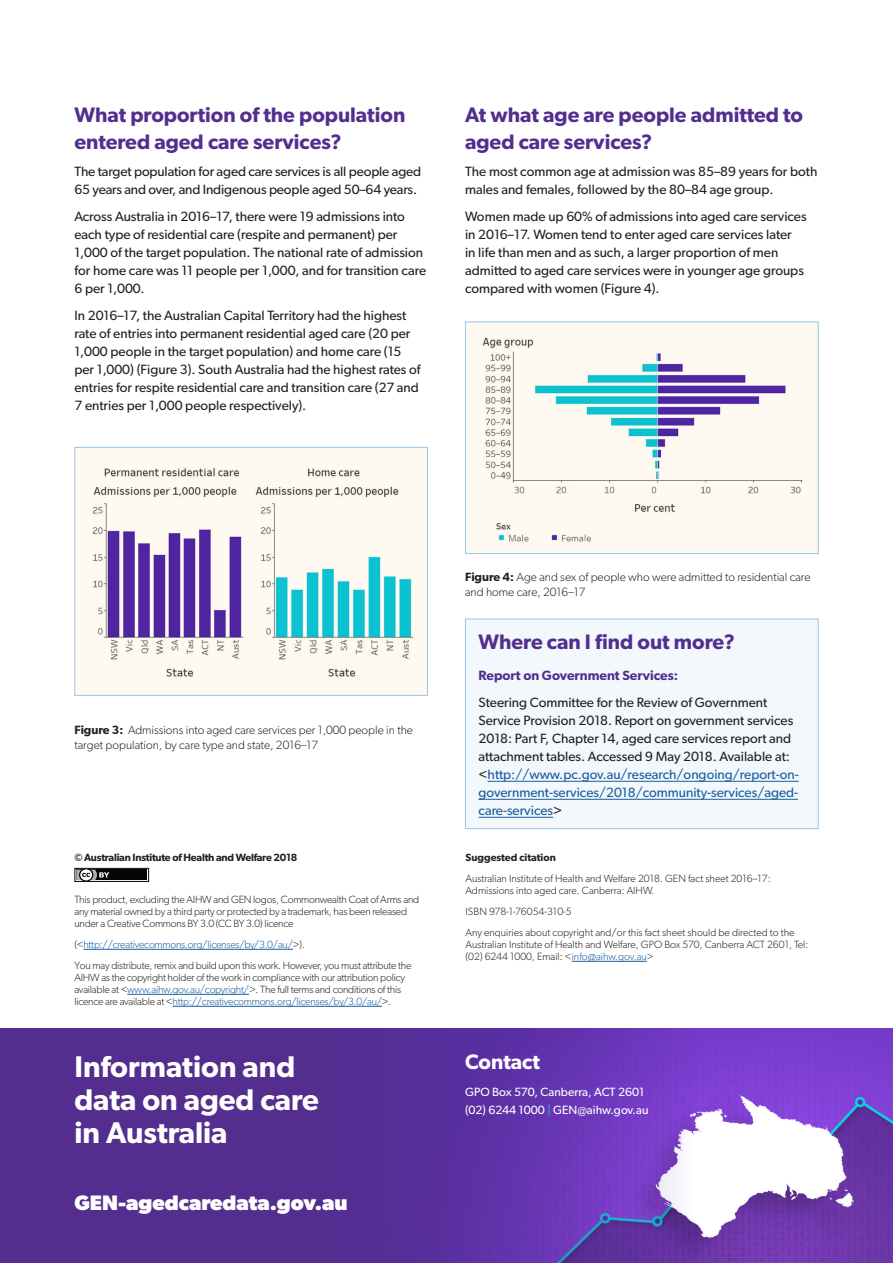
<style>
.page{position:relative;width:893px;height:1263px;background:#fff}
.page>*{position:absolute;margin:0;border:0;box-sizing:border-box;transform-origin:0 0}
.t1{font:600 30px/33px "Gibson";color:#fff}
.t2{font:600 21px/27px "Gibson";color:#532e8f}
.Web{font:700 21px "Gibson";color:#fff}
.t3{font:600 21px "Gibson";color:#fff}
.Body{font:13.5px/18px "Gibson";color:#231f20}
.t4{font:600 13.5px "Gibson";color:#532e8f}
.Body-2{font:300 12px/15px "Gibson";color:#231f20}
.Web-2{font:12px "Gibson";color:#fff}
.Body-3{font:300 10.5px/12px "Gibson";letter-spacing:-.02em;color:#231f20}
.Body-4{font:300 10.5px/12px "Gibson";color:#231f20}
.Body-5{font:300 10.5px "Gibson";letter-spacing:-.02em;color:#175d9e}
.Body-6{font:600 10.5px "Gibson";letter-spacing:-.02em;color:#231f20}
.Body-7{font:600 10.5px "Gibson";color:#231f20}
.s1{font-weight:600}
.s2{color:#231f20}
.s3{color:#175d9e}
.s4{color:#2bc0da}
</style>
<div class="page">
<hr style="left:83px;top:949px;width:210px;height:1px;background:#175d9e">
<hr style="left:127px;top:994px;width:122px;height:1px;background:#175d9e">
<hr style="left:173px;top:1006px;width:209px;height:1px;background:#175d9e">
<div style="left:74px;top:868px;width:75px;height:14px;border:1px solid #040503"></div>
<div style="left:76px;top:870px;width:71px;height:10px;background:#040503"></div>
<svg style="left:74px;top:868px;width:35px;height:14px"></svg>
<hr style="left:572px;top:961px;width:75px;height:1px;background:#175d9e">
<div style="left:465px;top:619px;width:353px;height:210px;background:#f3f8fc"></div>
<hr style="left:488px;top:781px;width:311px;height:1px;background:#175d9e">
<hr style="left:479px;top:799px;width:319px;height:1px;background:#175d9e">
<hr style="left:479px;top:817px;width:74px;height:1px;background:#175d9e">
<div style="left:465px;top:619px;width:354px;height:210px;border:1px solid #98c6e9"></div>
<div style="left:74px;top:447px;width:354px;height:249px;background:#fef9f1;border:1px solid #98c6e9"></div>
<div style="left:465px;top:321px;width:354px;height:233px;background:#fef9f1;border:1px solid #98c6e9"></div>
<img style="left:92px;top:468px;width:322px;height:209px">
<img style="left:482px;top:337px;width:321px;height:205px">
<div style="left:0;top:1029px;width:893px;height:234px;background:#532e8f"></div>
<img style="left:409px;top:1029px;width:484px;height:234px">
<h2 class="t2" style="left:74px;top:101px;width:332px">What proportion of the population entered aged care services?</h2>
<p class="Body" style="left:74px;top:162px;width:348px">The target population for aged care services is all people aged<br>65 years and over, and Indigenous people aged 50–64 years.</p>
<p class="Body" style="left:74px;top:207px;width:353px">Across Australia in 2016–17, there were 19 admissions into each type of residential care (respite and permanent) per 1,000 of the target population. The national rate of admission for home care was 11 people per 1,000, and for transition care 6 per 1,000.</p>
<p class="Body" style="left:74px;top:306px;width:348px">In 2016–17, the Australian Capital Territory had the highest rate of entries into permanent residential aged care (20 per 1,000 people in the target population) and home care (15 per 1,000) (Figure 3). South Australia had the highest rates of entries for respite residential care and transition care (27 and 7 entries per 1,000 people respectively).</p>
<h2 class="t2" style="left:465px;top:101px;width:339px">At what age are people admitted to aged care services?</h2>
<p class="Body" style="left:465px;top:162px;width:354px">The most common age at admission was 85–89 years for both males and females, followed by the 80–84 age group.</p>
<p class="Body" style="left:465px;top:207px;width:343px">Women made up 60% of admissions into aged care services in 2016–17. Women tend to enter aged care services later<br>in life than men and as such, a larger proportion of men admitted to aged care services were in younger age groups compared with women (Figure 4).</p>
<p class="Body-2" style="left:74px;top:722px;width:340px"><span class="s1">Figure 3:</span> Admissions into aged care services per 1,000 people in the target population, by care type and state, 2016–17</p>
<p class="Body-6" style="left:74px;top:851px;width:225px">© Australian Institute of Health and Welfare 2018</p>
<p class="Body-3" style="left:74px;top:893px;width:346px">This product, excluding the AIHW and GEN logos, Commonwealth Coat of Arms and any material owned by a third party or protected by a trademark, has been released under a Creative Commons BY 3.0 (CC BY 3.0) licence</p>
<p class="Body-5" style="left:74px;top:938px;width:232px"><span class="s2">(&lt;</span>http://creativecommons.org/licenses/by/3.0/au/<span class="s2">&gt;).</span></p>
<p class="Body-3" style="left:74px;top:959px;width:339px">You may distribute, remix and build upon this work. However, you must attribute the AIHW as the copyright holder of the work in compliance with our attribution policy available at &lt;<span class="s3">www.aihw.gov.au/copyright/</span>&gt;. The full terms and conditions of this licence are available at &lt;<span class="s3">http://creativecommons.org/licenses/by/3.0/au/</span>&gt;.</p>
<p class="t1" style="left:74px;top:1050px;width:246px">Information and data on aged care in Australia</p>
<p class="Web" style="left:74px;top:1190px;width:275px">GEN-agedcaredata.gov.au</p>
<p class="Body-2" style="left:465px;top:570px;width:347px"><span class="s1">Figure 4:</span> Age and sex of people who were admitted to residential care and home care, 2016–17</p>
<h2 class="t2" style="left:479px;top:628px;width:258px">Where can I find out more?</h2>
<h4 class="t4" style="left:479px;top:668px;width:201px">Report on Government Services:</h4>
<p class="Body" style="left:479px;top:694px;width:322px">Steering Committee for the Review of Government Service Provision 2018. Report on government services 2018: Part F, Chapter 14, aged care services report and attachment tables. Accessed 9 May 2018. Available at: &lt;<span class="s3">http://www.pc.gov.au/research/ongoing/report-on&shy;government-services/2018/community-services/aged&shy;care-services</span>&gt;</p>
<p class="Body-7" style="left:466px;top:851px;width:92px">Suggested citation</p>
<p class="Body-4" style="left:466px;top:872px;width:307px">Australian Institute of Health and Welfare 2018. GEN fact sheet 2016–17:<br>Admissions into aged care. Canberra: AIHW.</p>
<p class="Body-4" style="left:466px;top:905px;width:108px">ISBN 978-1-76054-310-5</p>
<p class="Body-4" style="left:466px;top:926px;width:344px">Any enquiries about copyright and/or this fact sheet should be directed to the<br>Australian Institute of Health and Welfare, GPO Box 570, Canberra ACT 2601, Tel: (02) 6244 1000, Email: &lt;<span class="s3">info@aihw.gov.au</span>&gt;</p>
<h2 class="t3" style="left:465px;top:1049px;width:76px">Contact</h2>
<p class="Web-2" style="left:465px;top:1085px;width:181px">GPO Box 570, Canberra, ACT 2601</p>
<p class="Web-2" style="left:465px;top:1103px;width:185px">(02) 6244 1000 <span class="s4">|</span> GEN@aihw.gov.au</p>
</div>
